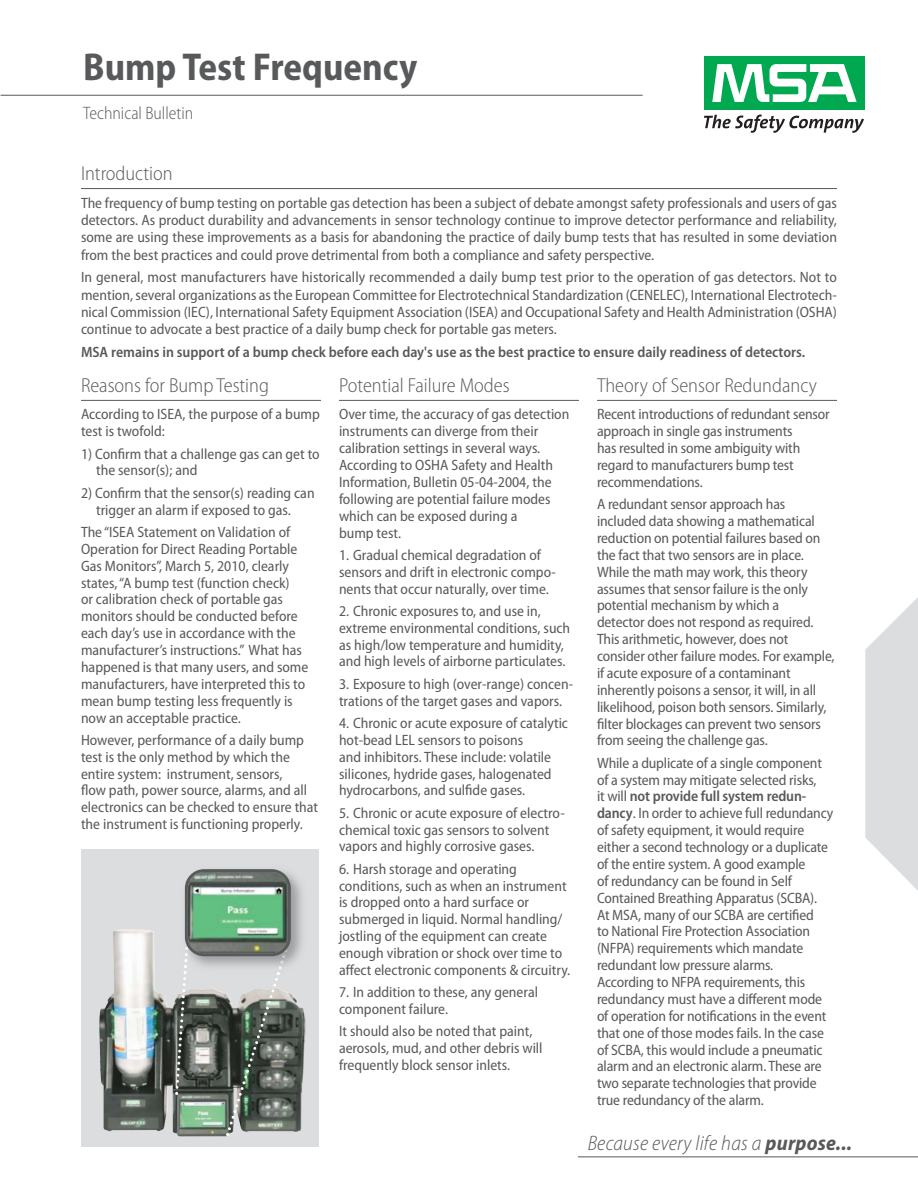
<style>
.page{position:relative;width:918px;height:1188px;background:#fff}
.page>*{position:absolute;margin:0;border:0;box-sizing:border-box;transform-origin:0 0}
.t1{font:700 semi-condensed 39px "Myriad Pro";color:#58595b}
.t2{font:italic 300 semi-condensed 21px "Myriad Pro";letter-spacing:.01em;color:#58595b}
.t3{font:300 semi-condensed 20.25px "Myriad Pro";color:#58595b}
.t4{font:300 semi-condensed 18px "Myriad Pro";color:#58595b}
.t5{font:semi-condensed 15px/16.8px "Myriad Pro";color:#58595b}
.t6{font:600 semi-condensed 15px "Myriad Pro";color:#58595b}
.s1{font-weight:600}
.s2{font-weight:700}
</style>
<div class="page">
<div style="left:704px;top:56px;width:161px;height:54px;background:#00a94f"></div>
<svg style="left:712px;top:64px;width:145px;height:38px"></svg>
<svg style="left:704px;top:115px;width:160px;height:18px"></svg>
<hr style="left:1px;top:95px;width:642px;height:1px;background:#58595b">
<svg style="left:865px;top:597px;width:53px;height:294px"></svg>
<hr style="left:578px;top:1156px;width:340px;height:1px;background:#58595b">
<hr style="left:81px;top:188px;width:756px;height:1px;background:#58595b">
<hr style="left:81px;top:400px;width:240px;height:1px;background:#58595b">
<hr style="left:339px;top:400px;width:240px;height:1px;background:#58595b">
<hr style="left:597px;top:400px;width:240px;height:1px;background:#58595b">
<div style="left:81px;top:849px;width:238px;height:297px;background:#dcddde"></div>
<img style="left:99px;top:929px;width:206px;height:203px">
<img style="left:291px;top:874px;width:14px;height:102px">
<svg style="left:173px;top:869px;width:118px;height:268px"></svg>
<h1 class="t1" style="left:83px;top:44px;width:336px">Bump Test Frequency</h1>
<p class="t4" style="left:83px;top:106px;width:112px">Technical Bulletin</p>
<h3 class="t3" style="left:81px;top:165px;width:93px">Introduction</h3>
<p class="t5" style="left:81px;top:196px;width:757px;line-height:17.2px;text-align:justify">The frequency of bump testing on portable gas detection has been a subject of debate amongst safety professionals and users of gas detectors. As product durability and advancements in sensor technology continue to improve detector performance and reliability, some are using these improvements as a basis for abandoning the practice of daily bump tests that has resulted in some deviation from the best practices and could prove detrimental from both a compliance and safety perspective.</p>
<p class="t5" style="left:81px;top:270px;width:758px;line-height:17.2px;text-align:justify">In general, most manufacturers have historically recommended a daily bump test prior to the operation of gas detectors. Not to mention, several organizations as the European Committee for Electrotechnical Standardization (CENELEC), International Electrotech&shy;nical Commission (IEC), International Safety Equipment Association (ISEA) and Occupational Safety and Health Administration (OSHA) continue to advocate a best practice of a daily bump check for portable gas meters.</p>
<p class="t6" style="left:81px;top:346px;width:726px">MSA remains in support of a bump check before each day's use as the best practice to ensure daily readiness of detectors.</p>
<h3 class="t3" style="left:81px;top:377px;width:190px">Reasons for Bump Testing</h3>
<p class="t5" style="left:81px;top:407px;width:240px">According to ISEA, the purpose of a bump test is twofold:</p>
<p class="t5" style="left:96px;top:446px;width:225px;text-indent:-15px">1) Confirm that a challenge gas can get to the sensor(s); and</p>
<p class="t5" style="left:81px;top:486px;width:235px;text-align:center">2) Confirm that the sensor(s) reading can trigger an alarm if exposed to gas.</p>
<p class="t5" style="left:81px;top:525px;width:229px">The “ISEA Statement on Validation of Operation for Direct Reading Portable Gas Monitors”, March 5, 2010, clearly states, “A bump test (function check)<br>or calibration check of portable gas monitors should be conducted before each day’s use in accordance with the manufacturer’s instructions.” What has happened is that many users, and some manufacturers, have interpreted this to mean bump testing less frequently is now an acceptable practice.</p>
<p class="t5" style="left:81px;top:733px;width:239px">However, performance of a daily bump test is the only method by which the entire system: instrument, sensors,<br>flow path, power source, alarms, and all electronics can be checked to ensure that the instrument is functioning properly.</p>
<h3 class="t3" style="left:339px;top:377px;width:172px">Potential Failure Modes</h3>
<p class="t5" style="left:339px;top:407px;width:232px">Over time, the accuracy of gas detection instruments can diverge from their calibration settings in several ways.<br>According to OSHA Safety and Health Information, Bulletin 05-04-2004, the following are potential failure modes which can be exposed during a<br>bump test.</p>
<p class="t5" style="left:339px;top:548px;width:218px">1. Gradual chemical degradation of sensors and drift in electronic compo&shy;nents that occur naturally, over time.</p>
<p class="t5" style="left:339px;top:604px;width:233px">2. Chronic exposures to, and use in, extreme environmental conditions, such as high/low temperature and humidity, and high levels of airborne particulates.</p>
<p class="t5" style="left:339px;top:677px;width:236px">3. Exposure to high (over-range) concen&shy;trations of the target gases and vapors.</p>
<p class="t5" style="left:339px;top:716px;width:231px">4. Chronic or acute exposure of catalytic hot-bead LEL sensors to poisons<br>and inhibitors. These include: volatile silicones, hydride gases, halogenated hydrocarbons, and sulfide gases.</p>
<p class="t5" style="left:339px;top:806px;width:227px">5. Chronic or acute exposure of electro&shy;chemical toxic gas sensors to solvent vapors and highly corrosive gases.</p>
<p class="t5" style="left:339px;top:862px;width:233px">6. Harsh storage and operating conditions, such as when an instrument is dropped onto a hard surface or submerged in liquid. Normal handling/ jostling of the equipment can create enough vibration or shock over time to affect electronic components &amp; circuitry.</p>
<p class="t5" style="left:339px;top:985px;width:201px">7. In addition to these, any general component failure.</p>
<p class="t5" style="left:339px;top:1024px;width:205px">It should also be noted that paint, aerosols, mud, and other debris will frequently block sensor inlets.</p>
<h3 class="t3" style="left:597px;top:377px;width:222px">Theory of Sensor Redundancy</h3>
<p class="t5" style="left:597px;top:407px;width:234px">Recent introductions of redundant sensor approach in single gas instruments<br>has resulted in some ambiguity with regard to manufacturers bump test recommendations.</p>
<p class="t5" style="left:597px;top:497px;width:239px">A redundant sensor approach has included data showing a mathematical reduction on potential failures based on the fact that two sensors are in place.<br>While the math may work, this theory assumes that sensor failure is the only potential mechanism by which a<br>detector does not respond as required.<br>This arithmetic, however, does not consider other failure modes. For example, if acute exposure of a contaminant inherently poisons a sensor, it will, in all likelihood, poison both sensors. Similarly, filter blockages can prevent two sensors from seeing the challenge gas.</p>
<p class="t5" style="left:597px;top:756px;width:238px">While a duplicate of a single component of a system may mitigate selected risks,<br>it will <span class="s1">not provide full system redun&shy;dancy</span>. In order to achieve full redundancy of safety equipment, it would require either a second technology or a duplicate of the entire system. A good example<br>of redundancy can be found in Self Contained Breathing Apparatus (SCBA).<br>At MSA, many of our SCBA are certified<br>to National Fire Protection Association (NFPA) requirements which mandate redundant low pressure alarms.<br>According to NFPA requirements, this redundancy must have a different mode of operation for notifications in the event that one of those modes fails. In the case of SCBA, this would include a pneumatic alarm and an electronic alarm. These are two separate technologies that provide true redundancy of the alarm.</p>
<h2 class="t2" style="left:588px;top:1131px;width:266px">Because every life has a <span class="s2">purpose...</span></h2>
</div>
